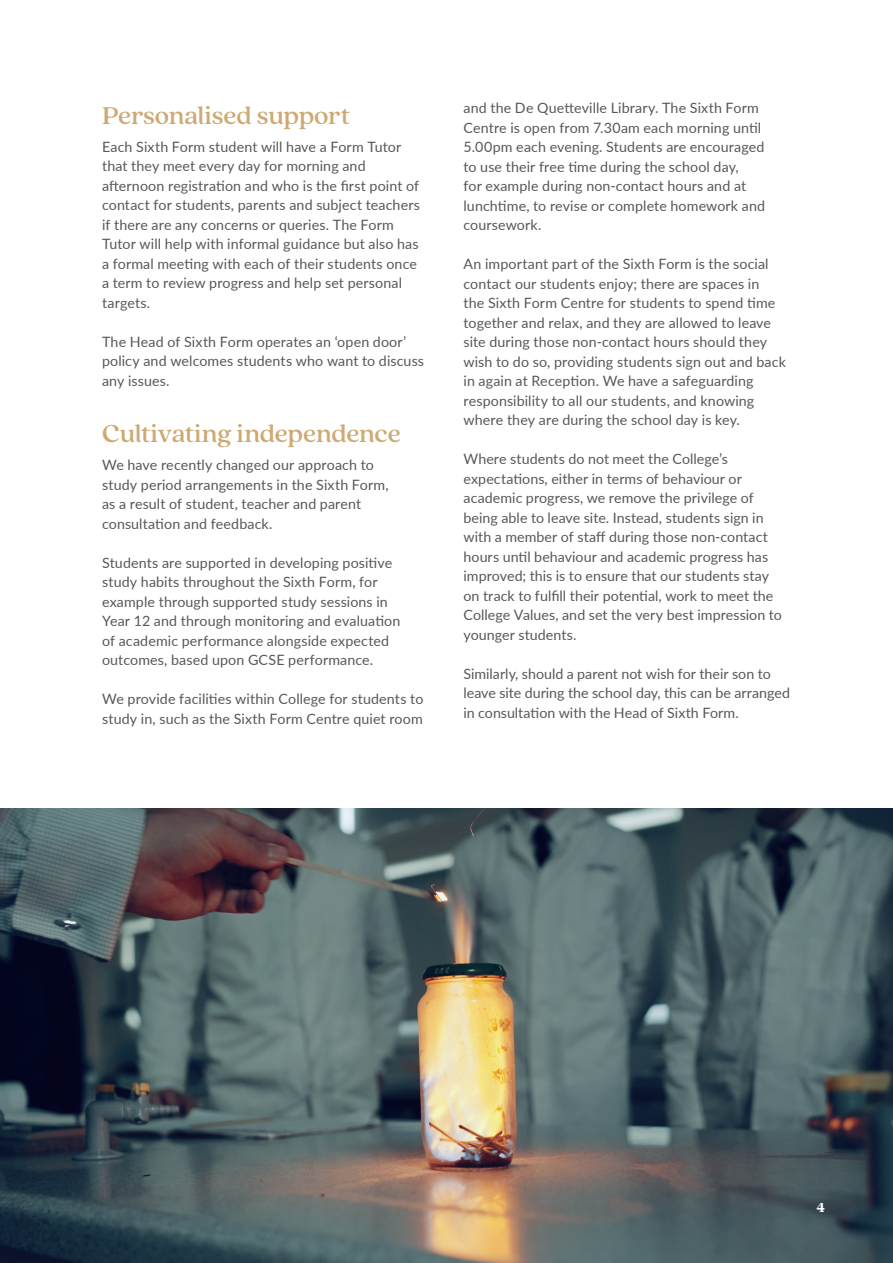
<style>
.page{position:relative;width:893px;height:1263px;background:#fff}
.page>*{position:absolute;margin:0;border:0;box-sizing:border-box;transform-origin:0 0}
.t1{font:500 27px "Quincy CF";letter-spacing:-.015em;color:#cea973}
.t2{font:14.25px/19.5px "Lato";letter-spacing:.005em;color:#57585a}
.t3{font:900 14.25px "Quincy CF";color:#fff}
</style>
<div class="page">
<img style="left:0;top:809px;width:893px;height:454px">
<h1 class="t1" style="left:102px;top:96px;width:250px">Personalised support</h1>
<p class="t2" style="left:102px;top:136px;width:319px">Each Sixth Form student will have a Form Tutor that they meet every day for morning and afternoon registration and who is the first point of contact for students, parents and subject teachers if there are any concerns or queries. The Form Tutor will help with informal guidance but also has a formal meeting with each of their students once a term to review progress and help set personal targets.</p>
<p class="t2" style="left:102px;top:331px;width:324px">The Head of Sixth Form operates an ‘open door’ policy and welcomes students who want to discuss any issues.</p>
<h1 class="t1" style="left:102px;top:415px;width:301px">Cultivating independence</h1>
<p class="t2" style="left:102px;top:455px;width:288px">We have recently changed our approach to study period arrangements in the Sixth Form, as a result of student, teacher and parent consultation and feedback.</p>
<p class="t2" style="left:102px;top:552px;width:300px">Students are supported in developing positive study habits throughout the Sixth Form, for example through supported study sessions in Year 12 and through monitoring and evaluation of academic performance alongside expected outcomes, based upon GCSE performance.</p>
<p class="t2" style="left:102px;top:689px;width:323px">We provide facilities within College for students to study in, such as the Sixth Form Centre quiet room</p>
<p class="t2" style="left:463px;top:98px;width:303px">and the De Quetteville Library. The Sixth Form Centre is open from 7.30am each morning until 5.00pm each evening. Students are encouraged to use their free time during the school day,<br>for example during non-contact hours and at lunchtime, to revise or complete homework and coursework.</p>
<p class="t2" style="left:463px;top:254px;width:324px">An important part of the Sixth Form is the social contact our students enjoy; there are spaces in<br>the Sixth Form Centre for students to spend time together and relax, and they are allowed to leave site during those non-contact hours should they wish to do so, providing students sign out and back in again at Reception. We have a safeguarding responsibility to all our students, and knowing where they are during the school day is key.</p>
<p class="t2" style="left:463px;top:449px;width:320px">Where students do not meet the College’s expectations, either in terms of behaviour or academic progress, we remove the privilege of being able to leave site. Instead, students sign in with a member of staff during those non-contact hours until behaviour and academic progress has improved; this is to ensure that our students stay on track to fulfill their potential, work to meet the College Values, and set the very best impression to younger students.</p>
<p class="t2" style="left:463px;top:663px;width:328px">Similarly, should a parent not wish for their son to leave site during the school day, this can be arranged in consultation with the Head of Sixth Form.</p>
<p class="t3" style="left:816px;top:1197px;width:10px">4</p>
</div>
